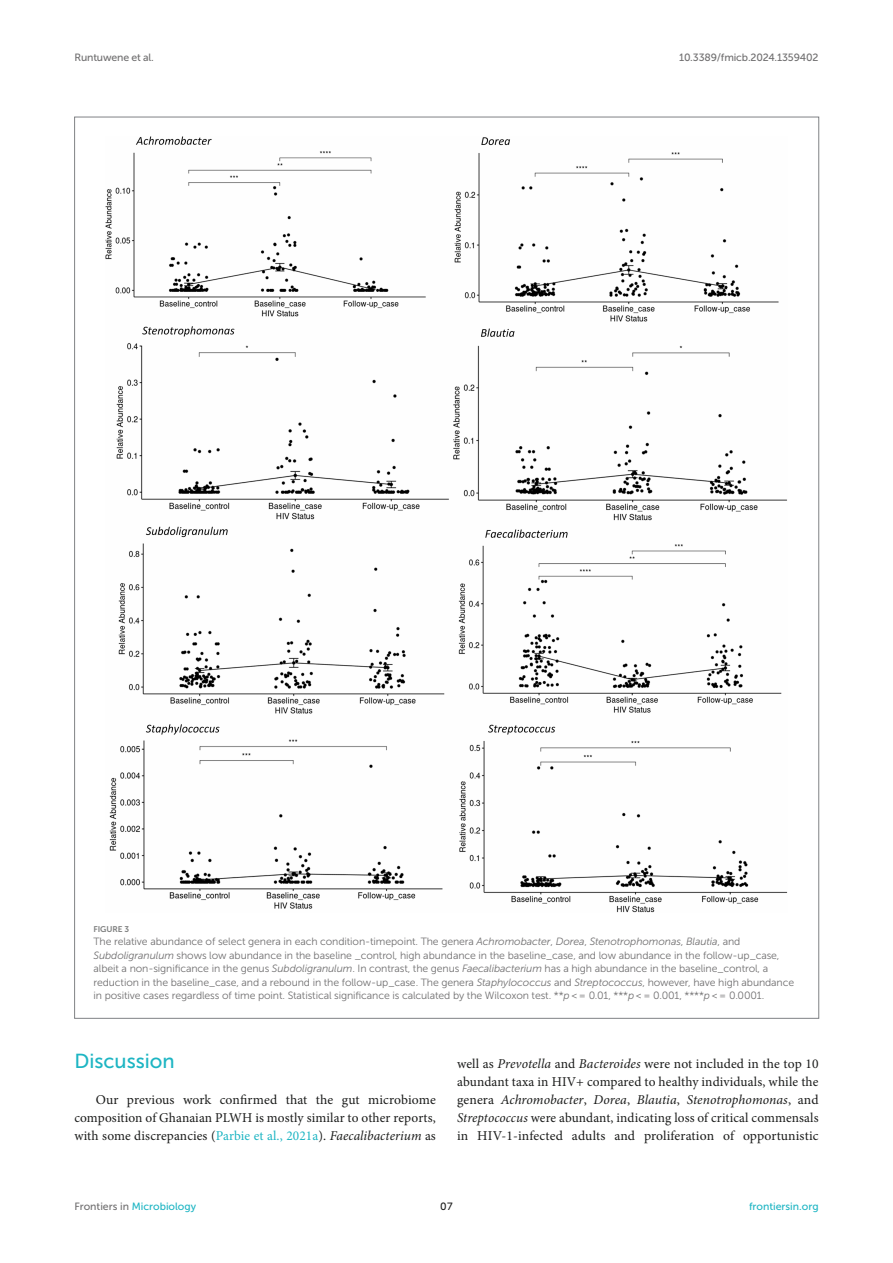
<style>
.page{position:relative;width:893px;height:1263px;background:#fff}
.page>*{position:absolute;margin:0;border:0;box-sizing:border-box;transform-origin:0 0}
.HEAD_1{font:20.25px "Museo Sans 500";color:#1db5c3}
.TEXT_FLUSH{font:13.5px/18px "Minion Pro";letter-spacing:.01em;color:#1b1c1b;text-align:justify}
.FIG_LEG{font:10.5px/13.5px "Museo Sans 300";letter-spacing:-.01em;color:#706f70}
.t1{font:10.5px "Museo Sans 500";letter-spacing:-.015em;color:#706f70}
.t2{font:10.5px "Museo Sans 500";color:#1db5c3}
.t3{font:10.5px "Museo Sans 500";color:#1b1c1b}
.FIG_HD{font:8.25px "Museo Sans 700";letter-spacing:-.01em;color:#7e7f7f}
.s1{font-style:italic}
.s2{color:#1db5c3}
.s3{color:#706f70}
</style>
<div class="page">
<img style="left:105px;top:136px;width:683px;height:777px">
<p class="t1" style="left:74px;top:51px;width:81px">Runtuwene et al.</p>
<p class="t1" style="left:679px;top:51px;width:141px">10.3389/fmicb.2024.1359402</p>
<p class="FIG_HD" style="left:94px;top:924px;width:37px">FIGURE 3</p>
<p class="FIG_LEG" style="left:94px;top:935px;width:702px">The relative abundance of select genera in each condition-timepoint. The genera <span class="s1">Achromobacter</span>, <span class="s1">Dorea</span>, <span class="s1">Stenotrophomonas</span>, <span class="s1">Blautia</span>, and <span class="s1">Subdoligranulum</span> shows low abundance in the baseline _control, high abundance in the baseline_case, and low abundance in the follow-up_case, albeit a non-significance in the genus <span class="s1">Subdoligranulum</span>. In contrast, the genus <span class="s1">Faecalibacterium</span> has a high abundance in the baseline_control, a reduction in the baseline_case, and a rebound in the follow-up_case. The genera <span class="s1">Staphylococcus</span> and <span class="s1">Streptococcus</span>, however, have high abundance in positive cases regardless of time point. Statistical significance is calculated by the Wilcoxon test. **<span class="s1">p</span> &lt; = 0.01, ***<span class="s1">p</span> &lt; = 0.001, ****<span class="s1">p</span> &lt; = 0.0001.</p>
<p class="HEAD_1" style="left:74px;top:1050px;width:102px">Discussion</p>
<p class="TEXT_FLUSH" style="left:74px;top:1091px;width:363px;text-indent:21px">Our previous work confirmed that the gut microbiome composition of Ghanaian PLWH is mostly similar to other reports, with some discrepancies (<span class="s2">Parbie et al., 2021a</span>). <span class="s1">Faecalibacterium</span> as</p>
<p class="TEXT_FLUSH" style="left:457px;top:1055px;width:363px">well as <span class="s1">Prevotella</span> and <span class="s1">Bacteroides</span> were not included in the top 10 abundant taxa in HIV+ compared to healthy individuals, while the genera <span class="s1">Achromobacter</span>, <span class="s1">Dorea</span>, <span class="s1">Blautia</span>, <span class="s1">Stenotrophomonas</span>, and <span class="s1">Streptococcus</span> were abundant, indicating loss of critical commensals in HIV-1-infected adults and proliferation of opportunistic</p>
<p class="t2" style="left:74px;top:1200px;width:123px"><span class="s3">Frontiers in</span> Microbiology</p>
<p class="t3" style="left:440px;top:1200px;width:14px">07</p>
<p class="t2" style="left:749px;top:1200px;width:71px">frontiersin.org</p>
</div>
